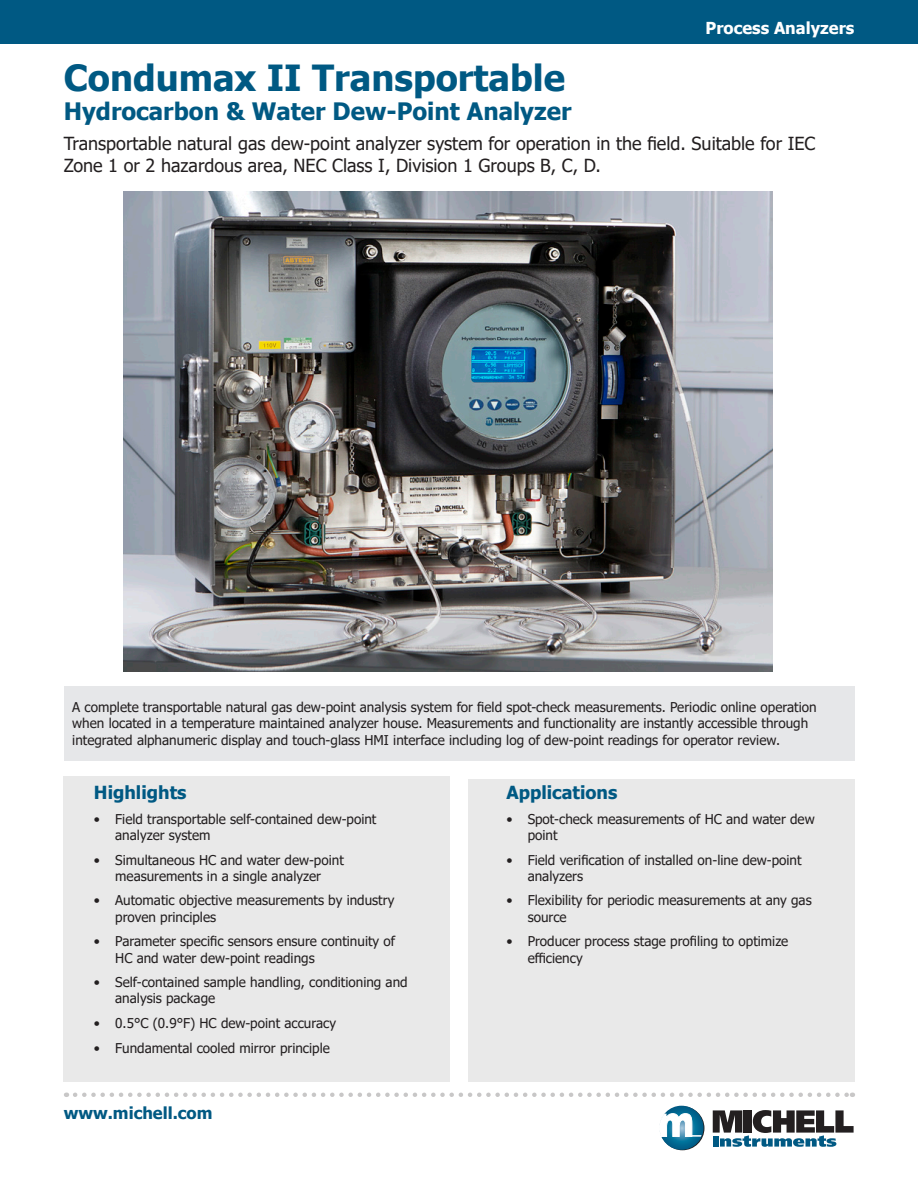
<style>
.page{position:relative;width:918px;height:1188px;background:#fff}
.page>*{position:absolute;margin:0;border:0;box-sizing:border-box;transform-origin:0 0}
.Heading_1{font:700 36px "Tahoma";color:#005983}
.Heading_2{font:700 24px "Tahoma";color:#005983}
.Main_description{font:18px/21.6px "Tahoma";color:#231f20}
.Heading_3{font:700 18px "Tahoma";color:#005983}
.t1{font:700 16.5px "Tahoma";color:#fff}
.t2{font:700 16.5px "Tahoma";color:#005983}
.Body_text{font:13.5px/16.2px "Tahoma";color:#231f20}
</style>
<div class="page">
<svg style="left:659px;top:1106px;width:45px;height:44px"></svg>
<svg style="left:713px;top:1110px;width:141px;height:37px"></svg>
<svg style="left:659px;top:1114px;width:43px;height:23px"></svg>
<div style="left:64px;top:776px;width:386px;height:306px;background:#e9e9e9"></div>
<div style="left:468px;top:779px;width:386px;height:303px;background:#e9e9e9"></div>
<div style="left:0;top:0;width:918px;height:44px;background:#005983"></div>
<svg style="left:75px;top:1093px;width:778px;height:4px"></svg>
<img style="left:124px;top:191px;width:649px;height:481px">
<div style="left:64px;top:686px;width:790px;height:75px;background:#e6e7e9"></div>
<p class="t1" style="left:706px;top:16px;width:150px">Process Analyzers</p>
<p class="Heading_1" style="left:64px;top:53px;width:503px">Condumax II Transportable</p>
<p class="Heading_2" style="left:64px;top:95px;width:509px">Hydrocarbon &amp; Water Dew-Point Analyzer</p>
<p class="Main_description" style="left:64px;top:134px;width:753px">Transportable natural gas dew-point analyzer system for operation in the field. Suitable for IEC<br>Zone 1 or 2 hazardous area, NEC Class I, Division 1 Groups B, C, D.</p>
<p class="Body_text" style="left:72px;top:700px;width:746px">A complete transportable natural gas dew-point analysis system for field spot-check measurements. Periodic online operation when located in a temperature maintained analyzer house. Measurements and functionality are instantly accessible through integrated alphanumeric display and touch-glass HMI interface including log of dew-point readings for operator review.</p>
<p class="Heading_3" style="left:94px;top:780px;width:94px">Highlights</p>
<p class="Body_text" style="left:115px;top:811px;width:263px;text-indent:-21px">• Field transportable self-contained dew-point analyzer system</p>
<p class="Body_text" style="left:94px;top:852px;width:251px;text-align:center">• Simultaneous HC and water dew-point measurements in a single analyzer</p>
<p class="Body_text" style="left:115px;top:893px;width:281px;text-indent:-21px">• Automatic objective measurements by industry proven principles</p>
<p class="Body_text" style="left:115px;top:934px;width:281px;text-indent:-21px">• Parameter specific sensors ensure continuity of<br>HC and water dew-point readings</p>
<p class="Body_text" style="left:115px;top:975px;width:294px;text-indent:-21px">• Self-contained sample handling, conditioning and analysis package</p>
<p class="Body_text" style="left:94px;top:1016px;width:244px">• 0.5°C (0.9°F) HC dew-point accuracy</p>
<p class="Body_text" style="left:94px;top:1041px;width:237px">• Fundamental cooled mirror principle</p>
<p class="Heading_3" style="left:506px;top:780px;width:112px">Applications</p>
<p class="Body_text" style="left:528px;top:811px;width:289px;text-indent:-21px">• Spot-check measurements of HC and water dew point</p>
<p class="Body_text" style="left:528px;top:852px;width:276px;text-indent:-21px">• Field verification of installed on-line dew-point analyzers</p>
<p class="Body_text" style="left:528px;top:893px;width:286px;text-indent:-21px">• Flexibility for periodic measurements at any gas source</p>
<p class="Body_text" style="left:528px;top:934px;width:262px;text-indent:-21px">• Producer process stage profiling to optimize efficiency</p>
<p class="t2" style="left:64px;top:1101px;width:150px">www.michell.com</p>
</div>
